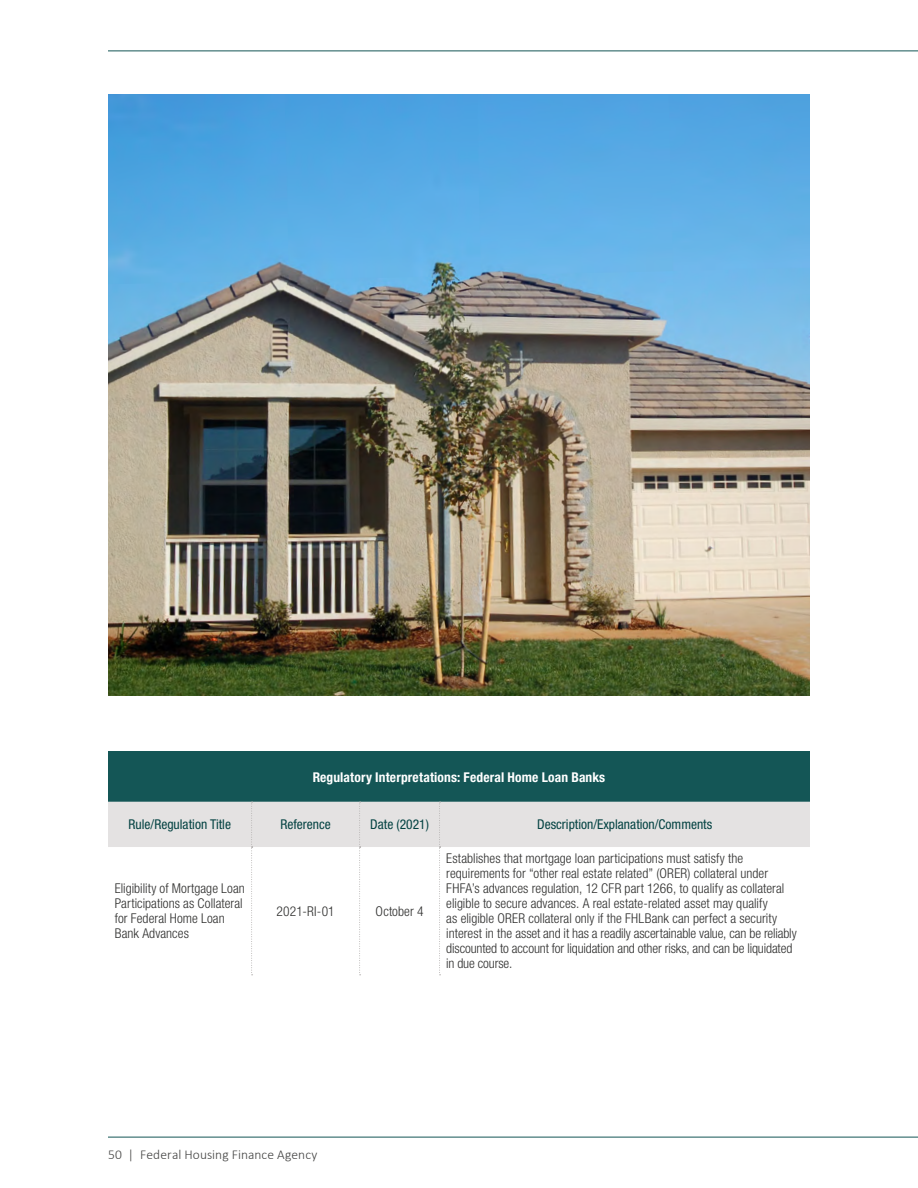
<style>
.page{position:relative;width:918px;height:1188px;background:#fff}
.page>*{position:absolute;margin:0;border:0;box-sizing:border-box;transform-origin:0 0}
.t1{font:300 condensed 13.5px/15px "Helvetica Neue LT Pro";letter-spacing:.005em;color:#2f2f2e}
.t2{font:condensed 13.5px "Helvetica Neue LT Pro";color:#034242}
.t3{font:700 condensed 13.5px "Helvetica Neue LT Pro";letter-spacing:.01em;color:#fff}
.t4{font:300 13.5px "Calibri";letter-spacing:.005em;color:#434342}
</style>
<div class="page">
<hr style="left:108px;top:51px;width:810px;height:1px;background:#145656">
<hr style="left:108px;top:1137px;width:810px;height:1px;background:#145656">
<div style="left:108px;top:752px;width:702px;height:50px;background:#145656"></div>
<svg style="left:108px;top:802px;width:702px;height:173px"></svg>
<img style="left:108px;top:94px;width:702px;height:602px">
<h4 class="t3" style="left:313px;top:769px;width:294px">Regulatory Interpretations: Federal Home Loan Banks</h4>
<p class="t2" style="left:129px;top:816px;width:104px">Rule/Regulation Title</p>
<p class="t2" style="left:280px;top:816px;width:52px">Reference</p>
<p class="t2" style="left:370px;top:816px;width:60px">Date (2021)</p>
<p class="t2" style="left:537px;top:816px;width:177px">Description/Explanation/Comments</p>
<p class="t1" style="left:115px;top:881px;width:132px">Eligibility of Mortgage Loan<br>Participations as Collateral for Federal Home Loan<br>Bank Advances</p>
<p class="t1" style="left:277px;top:904px;width:60px">2021-RI-01</p>
<p class="t1" style="left:376px;top:904px;width:49px">October 4</p>
<p class="t1" style="left:446px;top:851px;width:352px">Establishes that mortgage loan participations must satisfy the requirements for “other real estate related” (ORER) collateral under FHFA’s advances regulation, 12 CFR part 1266, to qualify as collateral eligible to secure advances. A real estate-related asset may qualify<br>as eligible ORER collateral only if the FHLBank can perfect a security interest in the asset and it has a readily ascertainable value, can be reliably discounted to account for liquidation and other risks, and can be liquidated in due course.</p>
<p class="t4" style="left:108px;top:1146px;width:211px">50 | Federal Housing Finance Agency</p>
</div>
